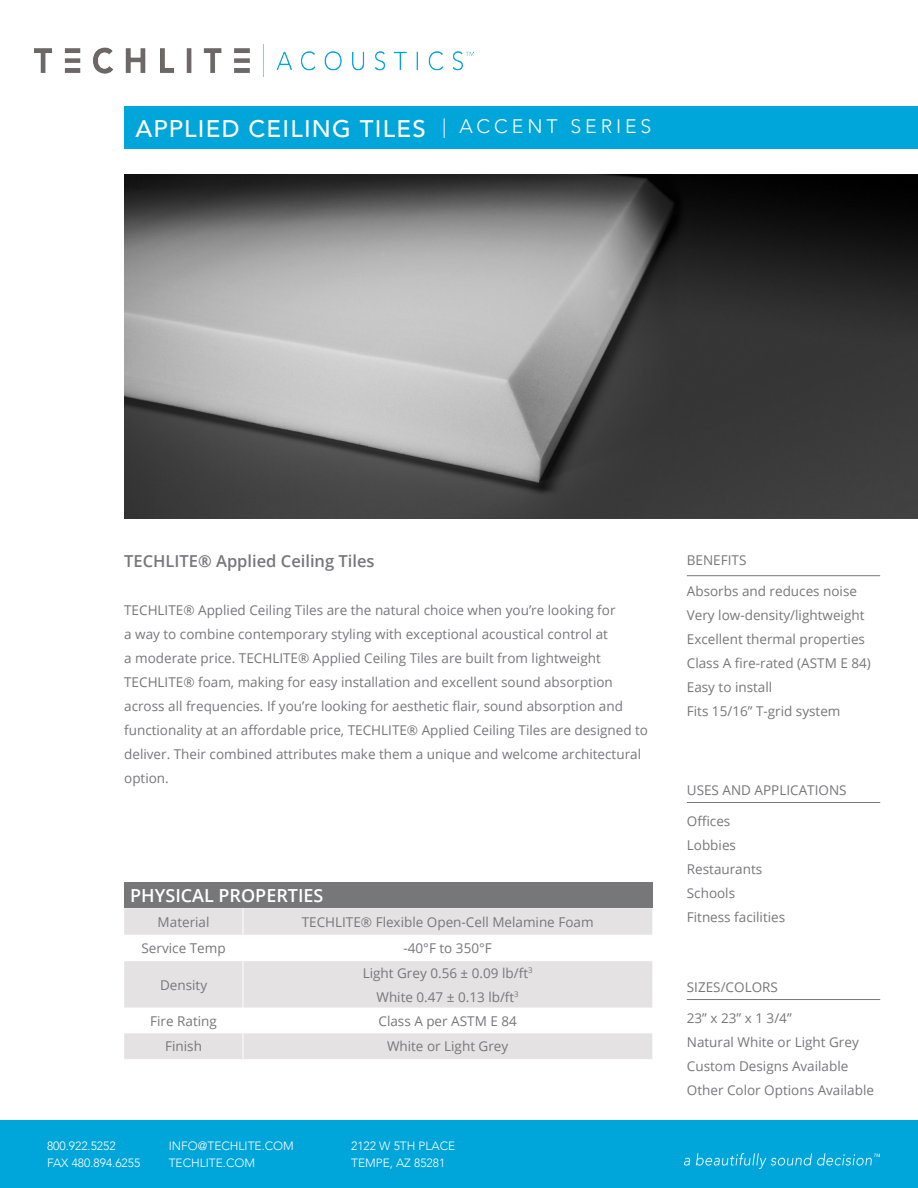
<style>
.page{position:relative;width:918px;height:1188px;background:#fff}
.page>*{position:absolute;margin:0;border:0;box-sizing:border-box;transform-origin:0 0}
.Product_Name{font:500 24px "Avenir";letter-spacing:.05em;color:#fff}
.Series_Name{font:300 19.5px "Avenir";letter-spacing:.2em;color:#fff}
.Table_Header{font:600 18px "Open Sans";color:#fff}
.Subhead{font:600 16.5px "Open Sans";color:#77777a}
.Body_Copy{font:13.5px/24px "Open Sans";color:#77777a}
.Sidebar_Header{font:13.5px "Open Sans";color:#77777a}
.t1{font:300 12px/16.5px "Avenir";color:#fff}
</style>
<div class="page">
<div style="left:0;top:1120px;width:918px;height:68px;background:#00a5da"></div>
<div style="left:124px;top:106px;width:794px;height:42px;background:#00a5da"></div>
<img style="left:35px;top:45px;width:439px;height:31px">
<img style="left:684px;top:1154px;width:195px;height:14px">
<img style="left:124px;top:174px;width:794px;height:344px">
<hr style="left:687px;top:575px;width:193px;height:1px;background:#77777a">
<hr style="left:687px;top:802px;width:193px;height:1px;background:#77777a">
<hr style="left:687px;top:999px;width:193px;height:1px;background:#77777a">
<div style="left:124px;top:882px;width:528px;height:26px;background:#77777a"></div>
<svg style="left:124px;top:908px;width:528px;height:151px;fill:#e4e2e3"></svg>
<svg style="left:243px;top:908px;width:1px;height:53px"></svg>
<hr style="left:243px;top:961px;width:1px;height:47px;background:#fff">
<svg style="left:243px;top:1008px;width:1px;height:51px"></svg>
<p class="Product_Name" style="left:135px;top:108px;width:292px">APPLIED CEILING TILES</p>
<p class="Series_Name" style="left:442px;top:115px;width:211px">| ACCENT SERIES</p>
<p class="Subhead" style="left:124px;top:549px;width:252px">TECHLITE® Applied Ceiling Tiles</p>
<p class="Body_Copy" style="left:124px;top:597px;width:525px">TECHLITE® Applied Ceiling Tiles are the natural choice when you’re looking for<br>a way to combine contemporary styling with exceptional acoustical control at<br>a moderate price. TECHLITE® Applied Ceiling Tiles are built from lightweight TECHLITE® foam, making for easy installation and excellent sound absorption across all frequencies. If you’re looking for aesthetic flair, sound absorption and functionality at an affordable price, TECHLITE® Applied Ceiling Tiles are designed to deliver. Their combined attributes make them a unique and welcome architectural option.</p>
<p class="Table_Header" style="left:130px;top:883px;width:195px">PHYSICAL PROPERTIES</p>
<p class="Body_Copy" style="left:158px;top:909px;width:53px">Material</p>
<p class="Body_Copy" style="left:302px;top:909px;width:293px">TECHLITE® Flexible Open-Cell Melamine Foam</p>
<p class="Body_Copy" style="left:142px;top:936px;width:86px">Service Temp</p>
<p class="Body_Copy" style="left:403px;top:936px;width:90px">-40°F to 350°F</p>
<p class="Body_Copy" style="left:160px;top:972px;width:49px">Density</p>
<p class="Body_Copy" style="left:363px;top:960px;width:171px">Light Grey 0.56 ± 0.09 lb/ft<sup>3</sup></p>
<p class="Body_Copy" style="left:377px;top:984px;width:144px">White 0.47 ± 0.13 lb/ft<sup>3</sup></p>
<p class="Body_Copy" style="left:150px;top:1008px;width:68px">Fire Rating</p>
<p class="Body_Copy" style="left:379px;top:1008px;width:140px">Class A per ASTM E 84</p>
<p class="Body_Copy" style="left:165px;top:1034px;width:38px">Finish</p>
<p class="Body_Copy" style="left:387px;top:1034px;width:123px">White or Light Grey</p>
<p class="t1" style="left:47px;top:1138px;width:95px">800.922.5252<br>FAX 480.894.6255</p>
<p class="t1" style="left:169px;top:1138px;width:127px">INFO@TECHLITE.COM<br>TECHLITE.COM</p>
<p class="t1" style="left:351px;top:1138px;width:106px">2122 W 5TH PLACE<br>TEMPE, AZ 85281</p>
<p class="Sidebar_Header" style="left:687px;top:551px;width:61px">BENEFITS</p>
<p class="Body_Copy" style="left:687px;top:579px;width:172px">Absorbs and reduces noise</p>
<p class="Body_Copy" style="left:687px;top:603px;width:179px">Very low-density/lightweight</p>
<p class="Body_Copy" style="left:687px;top:627px;width:180px">Excellent thermal properties</p>
<p class="Body_Copy" style="left:687px;top:651px;width:186px">Class A fire-rated (ASTM E 84)</p>
<p class="Body_Copy" style="left:687px;top:675px;width:87px">Easy to install</p>
<p class="Body_Copy" style="left:687px;top:699px;width:155px">Fits 15/16” T-grid system</p>
<p class="Sidebar_Header" style="left:687px;top:781px;width:161px">USES AND APPLICATIONS</p>
<p class="Body_Copy" style="left:687px;top:809px;width:45px">Offices</p>
<p class="Body_Copy" style="left:687px;top:833px;width:51px">Lobbies</p>
<p class="Body_Copy" style="left:687px;top:857px;width:77px">Restaurants</p>
<p class="Body_Copy" style="left:687px;top:881px;width:50px">Schools</p>
<p class="Body_Copy" style="left:687px;top:905px;width:100px">Fitness facilities</p>
<p class="Sidebar_Header" style="left:687px;top:978px;width:93px">SIZES/COLORS</p>
<p class="Body_Copy" style="left:687px;top:1006px;width:106px">23” x 23” x 1 3/4”</p>
<p class="Body_Copy" style="left:687px;top:1030px;width:174px">Natural White or Light Grey</p>
<p class="Body_Copy" style="left:687px;top:1054px;width:163px">Custom Designs Available</p>
<p class="Body_Copy" style="left:687px;top:1078px;width:189px">Other Color Options Available</p>
</div>
